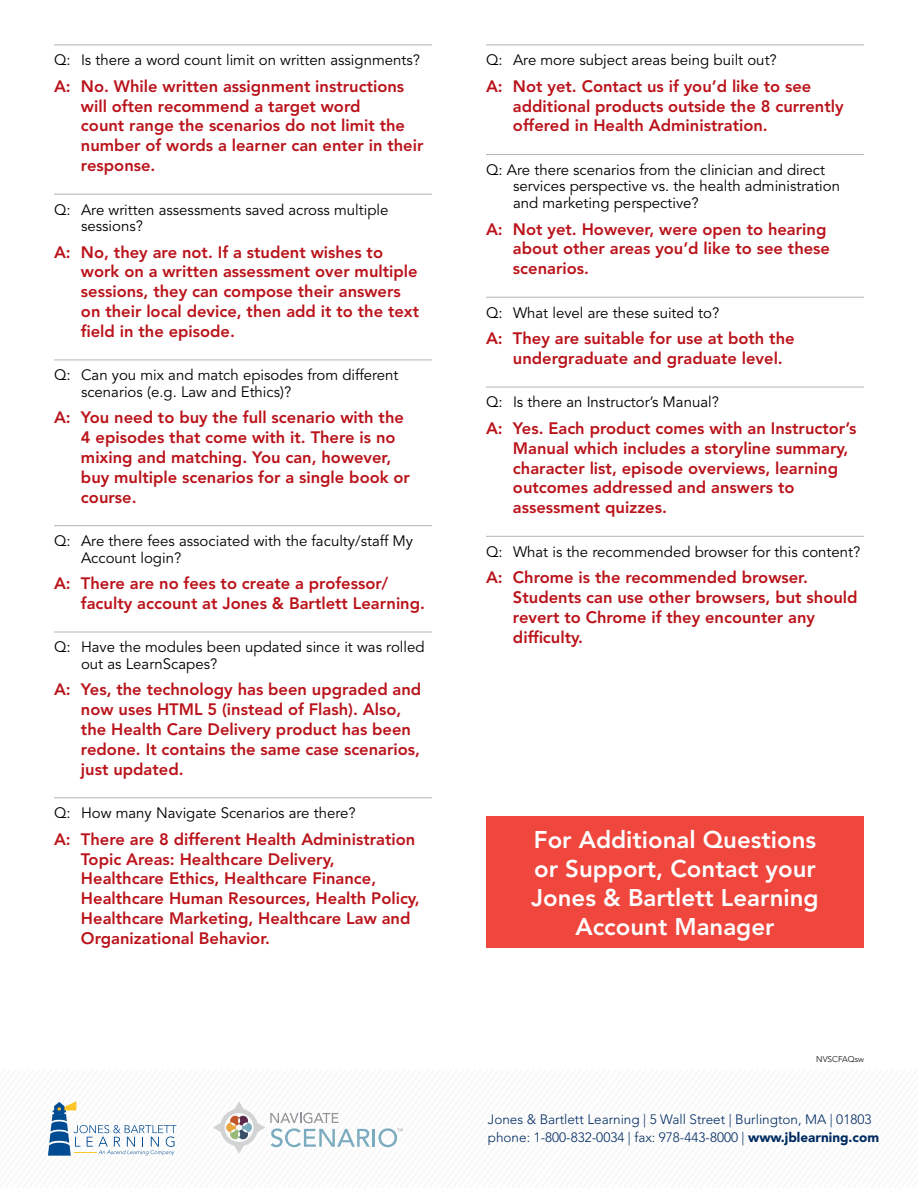
<style>
.page{position:relative;width:918px;height:1188px;background:#fff}
.page>*{position:absolute;margin:0;border:0;box-sizing:border-box;transform-origin:0 0}
.t1{font:800 24px/28.8px "Avenir LT Std";color:#fff;text-align:center}
.t2{font:800 16.5px/19.8px "Avenir LT Std";color:#ba131a}
.t3{font:15px/16.5px "Avenir LT Std";color:#000}
.t4{font:300 13.5px/18px "Avenir LT Std";color:#002b61}
.t5{font:300 8.25px "Avenir LT Std";color:#000}
.s1{font-weight:900}
</style>
<div class="page">
<hr style="left:54px;top:45px;width:378px;height:1px;background:#b1b4b6">
<hr style="left:54px;top:194px;width:378px;height:1px;background:#b1b4b6">
<hr style="left:54px;top:360px;width:378px;height:1px;background:#b1b4b6">
<hr style="left:54px;top:525px;width:378px;height:1px;background:#b1b4b6">
<hr style="left:54px;top:632px;width:378px;height:1px;background:#b1b4b6">
<hr style="left:54px;top:797px;width:378px;height:1px;background:#b1b4b6">
<hr style="left:486px;top:45px;width:378px;height:1px;background:#b1b4b6">
<hr style="left:486px;top:154px;width:378px;height:1px;background:#b1b4b6">
<hr style="left:486px;top:297px;width:378px;height:1px;background:#b1b4b6">
<hr style="left:486px;top:387px;width:378px;height:1px;background:#b1b4b6">
<hr style="left:486px;top:536px;width:378px;height:1px;background:#b1b4b6">
<svg style="left:48px;top:1101px;width:355px;height:55px"></svg>
<div style="left:486px;top:817px;width:378px;height:131px;background:#ef463d"></div>
<p class="t3" style="left:54px;top:52px;width:368px">Q: Is there a word count limit on written assignments?</p>
<p class="t2" style="left:81px;top:76px;width:344px;text-indent:-27px">A: No. While written assignment instructions will often recommend a target word<br>count range the scenarios do not limit the number of words a learner can enter in their response.</p>
<p class="t3" style="left:81px;top:202px;width:309px;text-indent:-27px">Q: Are written assessments saved across multiple sessions?</p>
<p class="t2" style="left:81px;top:242px;width:340px;text-indent:-27px">A: No, they are not. If a student wishes to work on a written assessment over multiple sessions, they can compose their answers on their local device, then add it to the text field in the episode.</p>
<p class="t3" style="left:81px;top:367px;width:319px;text-indent:-27px">Q: Can you mix and match episodes from different scenarios (e.g. Law and Ethics)?</p>
<p class="t2" style="left:81px;top:408px;width:331px;text-indent:-27px">A: You need to buy the full scenario with the 4 episodes that come with it. There is no mixing and matching. You can, however, buy multiple scenarios for a single book or course.</p>
<p class="t3" style="left:81px;top:533px;width:334px;text-indent:-27px">Q: Are there fees associated with the faculty/staff My<br>Account login?</p>
<p class="t2" style="left:81px;top:574px;width:346px;text-indent:-27px">A: There are no fees to create a professor/ faculty account at Jones &amp; Bartlett Learning.</p>
<p class="t3" style="left:81px;top:639px;width:345px;text-indent:-27px">Q: Have the modules been updated since it was rolled out as LearnScapes?</p>
<p class="t2" style="left:81px;top:680px;width:342px;text-indent:-27px">A: Yes, the technology has been upgraded and now uses HTML 5 (instead of Flash). Also, the Health Care Delivery product has been redone. It contains the same case scenarios, just updated.</p>
<p class="t3" style="left:54px;top:805px;width:303px">Q: How many Navigate Scenarios are there?</p>
<p class="t2" style="left:81px;top:829px;width:340px;text-indent:-27px">A: There are 8 different Health Administration Topic Areas: Healthcare Delivery, Healthcare Ethics, Healthcare Finance, Healthcare Human Resources, Health Policy, Healthcare Marketing, Healthcare Law and Organizational Behavior.</p>
<p class="t3" style="left:486px;top:52px;width:292px">Q: Are more subject areas being built out?</p>
<p class="t2" style="left:513px;top:76px;width:332px;text-indent:-27px">A: Not yet. Contact us if you’d like to see additional products outside the 8 currently offered in Health Administration.</p>
<p class="t3" style="left:513px;top:162px;width:329px;text-indent:-27px">Q: Are there scenarios from the clinician and direct services perspective vs. the health administration and marketing perspective?</p>
<p class="t2" style="left:513px;top:219px;width:319px;text-indent:-27px">A: Not yet. However, were open to hearing about other areas you’d like to see these scenarios.</p>
<p class="t3" style="left:486px;top:305px;width:235px">Q: What level are these suited to?</p>
<p class="t2" style="left:513px;top:329px;width:283px;text-indent:-27px">A: They are suitable for use at both the undergraduate and graduate level.</p>
<p class="t3" style="left:486px;top:394px;width:234px">Q: Is there an Instructor’s Manual?</p>
<p class="t2" style="left:513px;top:418px;width:345px;text-indent:-27px">A: Yes. Each product comes with an Instructor’s Manual which includes a storyline summary, character list, episode overviews, learning outcomes addressed and answers to assessment quizzes.</p>
<p class="t3" style="left:486px;top:544px;width:376px">Q: What is the recommended browser for this content?</p>
<p class="t2" style="left:513px;top:568px;width:346px;text-indent:-27px">A: Chrome is the recommended browser.<br>Students can use other browsers, but should revert to Chrome if they encounter any difficulty.</p>
<h1 class="t1" style="left:531px;top:826px;width:289px">For Additional Questions or Support, Contact your<br>Jones &amp; Bartlett Learning<br>Account Manager</h1>
<p class="t5" style="left:816px;top:1054px;width:49px">NVSCFAQsw</p>
<p class="t4" style="left:488px;top:1111px;width:393px">Jones &amp; Bartlett Learning | 5 Wall Street | Burlington, MA | 01803 phone: 1-800-832-0034 | fax: 978-443-8000 | <span class="s1">www.jblearning.com</span></p>
</div>
